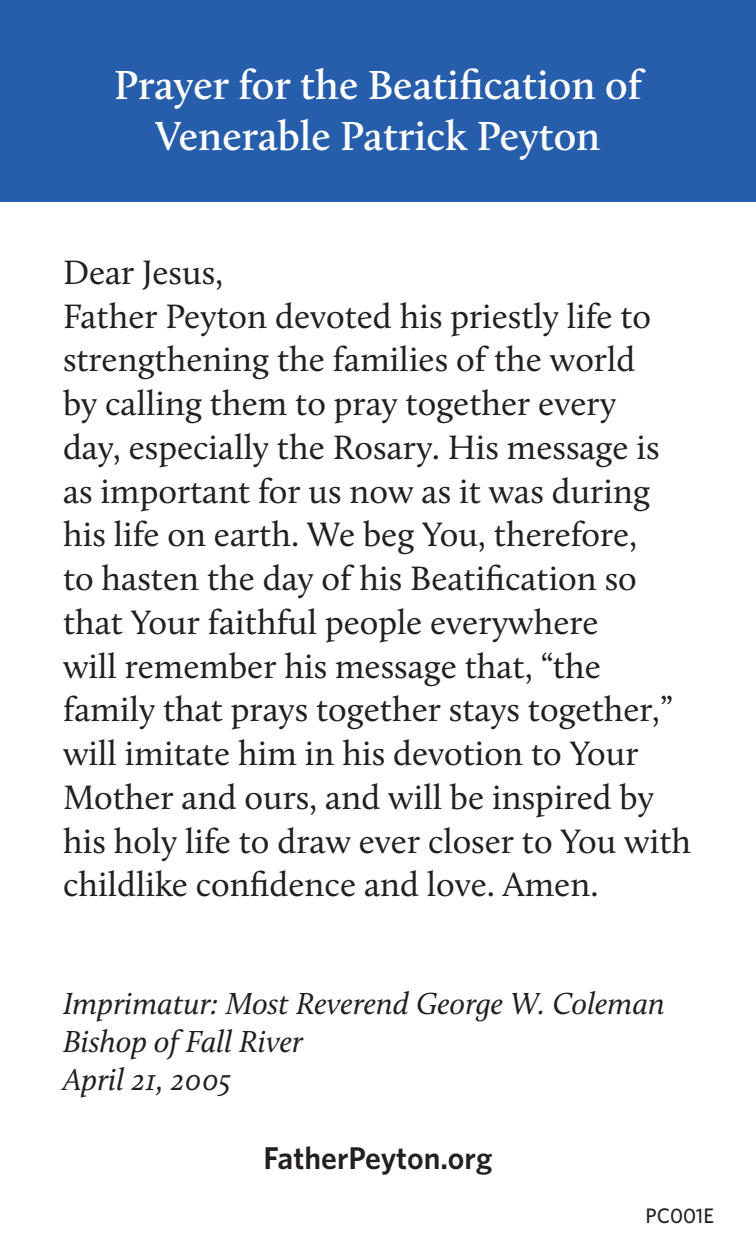
<style>
.page{position:relative;width:756px;height:1260px;background:#fff}
.page>*{position:absolute;margin:0;border:0;box-sizing:border-box;transform-origin:0 0}
.t1{font:600 42px/50.4px "Calluna";color:#fff;text-align:center}
.t2{font:35px/43.8px "Calluna";color:#231f20}
.t3{font:italic 31.5px "Calluna";color:#231f20}
.t4{font:600 31.5px "Whitney";color:#231f20}
.t5{font:500 21px "Whitney";color:#231f20}
</style>
<div class="page">
<div style="left:0;top:0;width:756px;height:201px;background:#275eac"></div>
<p class="t1" style="left:114px;top:60px;width:529px">Prayer for the Beatification of<br>Venerable Patrick Peyton</p>
<p class="t2" style="left:63px;top:250px;width:162px">Dear Jesus,</p>
<p class="t2" style="left:63px;top:294px;width:630px">Father Peyton devoted his priestly life to strengthening the families of the world<br>by calling them to pray together every<br>day, especially the Rosary. His message is as important for us now as it was during his life on earth. We beg You, therefore,<br>to hasten the day of his Beatification so that Your faithful people everywhere<br>will remember his message that, “the family that prays together stays together,” will imitate him in his devotion to Your Mother and ours, and will be inspired by his holy life to draw ever closer to You with childlike confidence and love. Amen.</p>
<p class="t3" style="left:63px;top:984px;width:604px">Imprimatur: Most Reverend George W. Coleman</p>
<p class="t3" style="left:63px;top:1022px;width:241px">Bishop of Fall River</p>
<p class="t3" style="left:63px;top:1060px;width:170px">April 21, 2005</p>
<p class="t4" style="left:264px;top:1137px;width:230px">FatherPeyton.org</p>
<p class="t5" style="left:646px;top:1202px;width:70px">PC001E</p>
</div>
